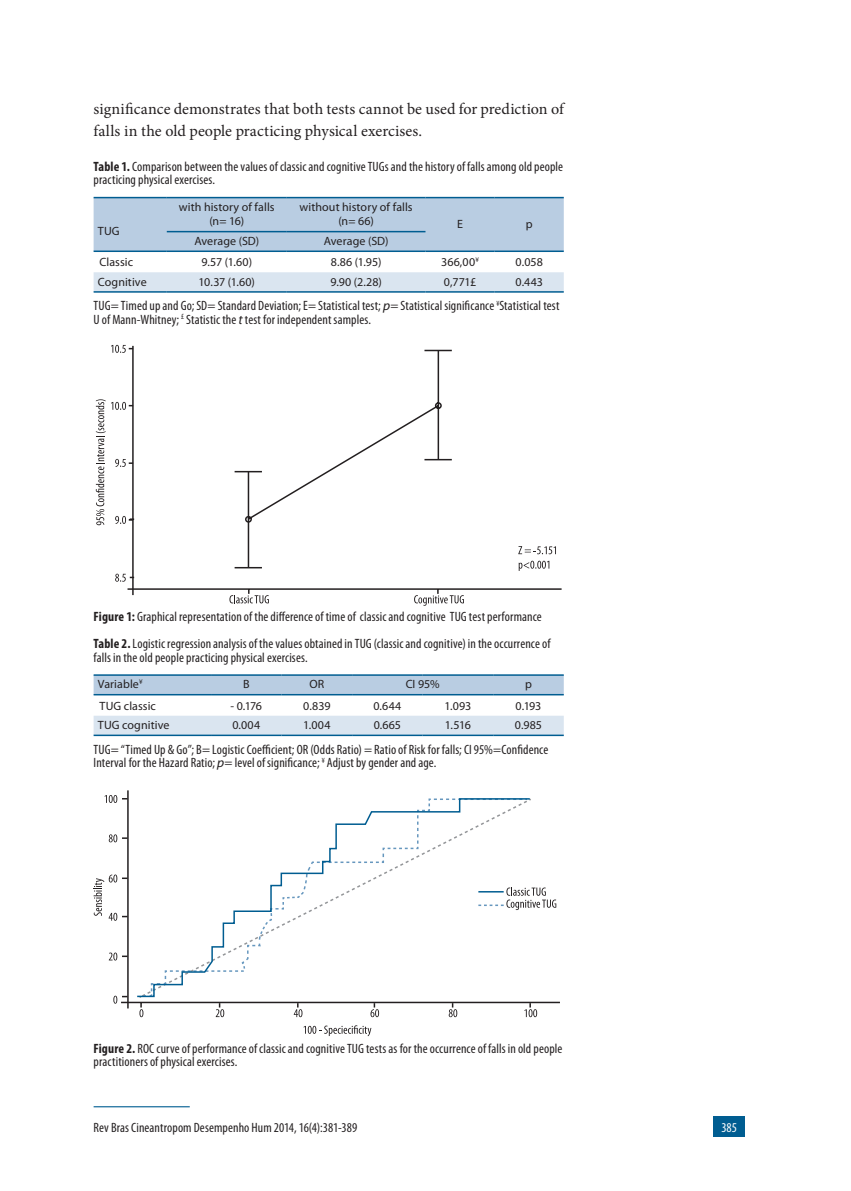
<style>
.page{position:relative;width:851px;height:1191px;background:#fff}
.page>*{position:absolute;margin:0;border:0;box-sizing:border-box;transform-origin:0 0}
.t1{font:16.05px/21.3px "Minion Pro";letter-spacing:.005em;color:#231f20}
.t2{font:condensed 13.5px/13.5px "Myriad Pro";letter-spacing:.01em;color:#231f20}
.t3{font:condensed 13.5px "Myriad Pro";color:#fff}
.t4{font:12px/14.4px "Myriad Pro";letter-spacing:.005em;color:#231f20;text-align:center}
.s1{font-weight:700}
.s2{font-style:italic;font-stretch:normal}
</style>
<div class="page">
<hr style="left:94px;top:1106px;width:96px;height:1px;background:#005d91">
<div style="left:713px;top:1116px;width:31px;height:20px;background:#005d91"></div>
<div style="left:94px;top:198px;width:469px;height:52px;background:#b9cde2"></div>
<div style="left:94px;top:272px;width:469px;height:19px;background:#dae5f0"></div>
<hr style="left:167px;top:231px;width:120px;height:1px;background:#005d91">
<hr style="left:287px;top:231px;width:138px;height:1px;background:#005d91">
<hr style="left:94px;top:197px;width:73px;height:1px;background:#005d91">
<hr style="left:167px;top:197px;width:120px;height:1px;background:#005d91">
<hr style="left:287px;top:197px;width:138px;height:1px;background:#005d91">
<hr style="left:425px;top:197px;width:69px;height:1px;background:#005d91">
<hr style="left:494px;top:197px;width:69px;height:1px;background:#005d91">
<hr style="left:94px;top:250px;width:73px;height:2px;background:#005d91">
<hr style="left:167px;top:250px;width:120px;height:2px;background:#005d91">
<hr style="left:287px;top:250px;width:138px;height:2px;background:#005d91">
<hr style="left:425px;top:250px;width:69px;height:2px;background:#005d91">
<hr style="left:494px;top:250px;width:69px;height:2px;background:#005d91">
<hr style="left:94px;top:291px;width:73px;height:2px;background:#005d91">
<hr style="left:167px;top:291px;width:120px;height:2px;background:#005d91">
<hr style="left:287px;top:291px;width:138px;height:2px;background:#005d91">
<hr style="left:425px;top:291px;width:69px;height:2px;background:#005d91">
<hr style="left:494px;top:291px;width:69px;height:2px;background:#005d91">
<hr style="left:132px;top:346px;width:2px;height:249px;background:#231f20">
<hr style="left:127px;top:588px;width:434px;height:2px;background:#231f20">
<svg style="left:229px;top:589px;width:40px;height:14px"></svg>
<svg style="left:115px;top:573px;width:19px;height:8px"></svg>
<svg style="left:111px;top:345px;width:22px;height:8px"></svg>
<svg style="left:414px;top:589px;width:50px;height:17px"></svg>
<svg style="left:518px;top:546px;width:38px;height:8px"></svg>
<svg style="left:518px;top:561px;width:31px;height:10px"></svg>
<svg style="left:96px;top:399px;width:38px;height:126px"></svg>
<svg style="left:234px;top:567px;width:28px;height:1px"></svg>
<hr style="left:248px;top:471px;width:1px;height:96px;background:#231f20">
<svg style="left:234px;top:349px;width:218px;height:174px"></svg>
<div style="left:94px;top:676px;width:469px;height:18px;background:#b9cde2"></div>
<div style="left:94px;top:715px;width:469px;height:19px;background:#dae5f0"></div>
<hr style="left:94px;top:674px;width:117px;height:2px;background:#005d91">
<hr style="left:211px;top:674px;width:70px;height:2px;background:#005d91">
<hr style="left:281px;top:674px;width:71px;height:2px;background:#005d91">
<hr style="left:352px;top:674px;width:70px;height:2px;background:#005d91">
<hr style="left:422px;top:674px;width:71px;height:2px;background:#005d91">
<hr style="left:493px;top:674px;width:70px;height:2px;background:#005d91">
<hr style="left:94px;top:694px;width:117px;height:1px;background:#005d91">
<hr style="left:211px;top:694px;width:70px;height:1px;background:#005d91">
<hr style="left:281px;top:694px;width:71px;height:1px;background:#005d91">
<hr style="left:352px;top:694px;width:70px;height:1px;background:#005d91">
<hr style="left:422px;top:694px;width:71px;height:1px;background:#005d91">
<hr style="left:493px;top:694px;width:70px;height:1px;background:#005d91">
<hr style="left:94px;top:734px;width:117px;height:2px;background:#005d91">
<hr style="left:211px;top:734px;width:70px;height:2px;background:#005d91">
<hr style="left:281px;top:734px;width:71px;height:2px;background:#005d91">
<hr style="left:352px;top:734px;width:70px;height:2px;background:#005d91">
<hr style="left:422px;top:734px;width:71px;height:2px;background:#005d91">
<hr style="left:493px;top:734px;width:70px;height:2px;background:#005d91">
<hr style="left:127px;top:790px;width:2px;height:218px;background:#231f20">
<hr style="left:121px;top:1001px;width:439px;height:2px;background:#231f20">
<svg style="left:303px;top:1025px;width:68px;height:11px"></svg>
<svg style="left:109px;top:952px;width:18px;height:8px"></svg>
<svg style="left:113px;top:995px;width:14px;height:8px"></svg>
<svg style="left:216px;top:1003px;width:8px;height:14px"></svg>
<svg style="left:294px;top:1003px;width:8px;height:14px"></svg>
<svg style="left:370px;top:1003px;width:9px;height:14px"></svg>
<svg style="left:448px;top:1003px;width:9px;height:14px"></svg>
<svg style="left:524px;top:1003px;width:13px;height:14px"></svg>
<svg style="left:94px;top:874px;width:33px;height:46px"></svg>
<svg style="left:109px;top:834px;width:18px;height:8px"></svg>
<svg style="left:104px;top:795px;width:23px;height:8px"></svg>
<svg style="left:137px;top:1001px;width:6px;height:16px"></svg>
<svg style="left:137px;top:872px;width:380px;height:126px"></svg>
<svg style="left:302px;top:798px;width:254px;height:112px"></svg>
<p class="t1" style="left:94px;top:99px;width:471px">significance demonstrates that both tests cannot be used for prediction of falls in the old people practicing physical exercises.</p>
<p class="t2" style="left:94px;top:159px;width:471px"><span class="s1">Table 1.</span> Comparison between the values of classic and cognitive TUGs and the history of falls among old people practicing physical exercises.</p>
<p class="t4" style="left:98px;top:224px;width:23px">TUG</p>
<p class="t4" style="left:179px;top:199px;width:97px">with history of falls (n= 16)</p>
<p class="t4" style="left:299px;top:199px;width:115px">without history of falls (n= 66)</p>
<p class="t4" style="left:457px;top:216px;width:7px">E</p>
<p class="t4" style="left:525px;top:216px;width:8px">p</p>
<p class="t4" style="left:194px;top:233px;width:66px">Average (SD)</p>
<p class="t4" style="left:323px;top:233px;width:66px">Average (SD)</p>
<p class="t4" style="left:100px;top:255px;width:35px">Classic</p>
<p class="t4" style="left:201px;top:255px;width:52px">9.57 (1.60)</p>
<p class="t4" style="left:331px;top:255px;width:52px">8.86 (1.95)</p>
<p class="t4" style="left:441px;top:255px;width:39px">366,00<sup>¥</sup></p>
<p class="t4" style="left:515px;top:255px;width:29px">0.058</p>
<p class="t4" style="left:98px;top:274px;width:50px">Cognitive</p>
<p class="t4" style="left:198px;top:274px;width:58px">10.37 (1.60)</p>
<p class="t4" style="left:330px;top:274px;width:53px">9.90 (2.28)</p>
<p class="t4" style="left:444px;top:274px;width:34px">0,771£</p>
<p class="t4" style="left:515px;top:274px;width:29px">0.443</p>
<p class="t2" style="left:94px;top:299px;width:467px">TUG= Timed up and Go; SD= Standard Deviation; E= Statistical test; <span class="s2">p</span>= Statistical significance <sup>¥</sup>Statistical test<br>U of Mann-Whitney; <sup>£</sup> Statistic the <span class="s2">t</span> test for independent samples.</p>
<p class="t2" style="left:94px;top:603px;width:458px;line-height:27px"><span class="s1">Figure 1:</span> Graphical representation of the difference of time of classic and cognitive TUG test performance<br><span class="s1">Table 2.</span> Logistic regression analysis of the values obtained in TUG (classic and cognitive) in the occurrence of</p>
<p class="t2" style="left:94px;top:650px;width:215px">falls in the old people practicing physical exercises.</p>
<p class="t4" style="left:98px;top:677px;width:46px">Variable<sup>¥</sup></p>
<p class="t4" style="left:243px;top:677px;width:8px">B</p>
<p class="t4" style="left:309px;top:677px;width:16px">OR</p>
<p class="t4" style="left:405px;top:677px;width:35px">CI 95%</p>
<p class="t4" style="left:525px;top:677px;width:8px">p</p>
<p class="t4" style="left:100px;top:698px;width:58px">TUG classic</p>
<p class="t4" style="left:230px;top:698px;width:33px">- 0.176</p>
<p class="t4" style="left:303px;top:698px;width:29px">0.839</p>
<p class="t4" style="left:373px;top:698px;width:30px">0.644</p>
<p class="t4" style="left:444px;top:698px;width:28px">1.093</p>
<p class="t4" style="left:515px;top:698px;width:27px">0.193</p>
<p class="t4" style="left:98px;top:717px;width:73px">TUG cognitive</p>
<p class="t4" style="left:232px;top:717px;width:29px">0.004</p>
<p class="t4" style="left:303px;top:717px;width:29px">1.004</p>
<p class="t4" style="left:373px;top:717px;width:29px">0.665</p>
<p class="t4" style="left:445px;top:717px;width:28px">1.516</p>
<p class="t4" style="left:515px;top:717px;width:29px">0.985</p>
<p class="t2" style="left:94px;top:742px;width:456px">TUG= “Timed Up &amp; Go”; B= Logistic Coefficient; OR (Odds Ratio) = Ratio of Risk for falls; CI 95%=Confidence<br>Interval for the Hazard Ratio; <span class="s2">p</span>= level of significance; <sup>¥</sup> Adjust by gender and age.</p>
<p class="t2" style="left:94px;top:1041px;width:470px"><span class="s1">Figure 2.</span> ROC curve of performance of classic and cognitive TUG tests as for the occurrence of falls in old people practitioners of physical exercises.</p>
<p class="t2" style="left:94px;top:1120px;width:265px">Rev Bras Cineantropom Desempenho Hum 2014, 16(4):381-389</p>
<p class="t3" style="left:721px;top:1119px;width:17px">385</p>
</div>
